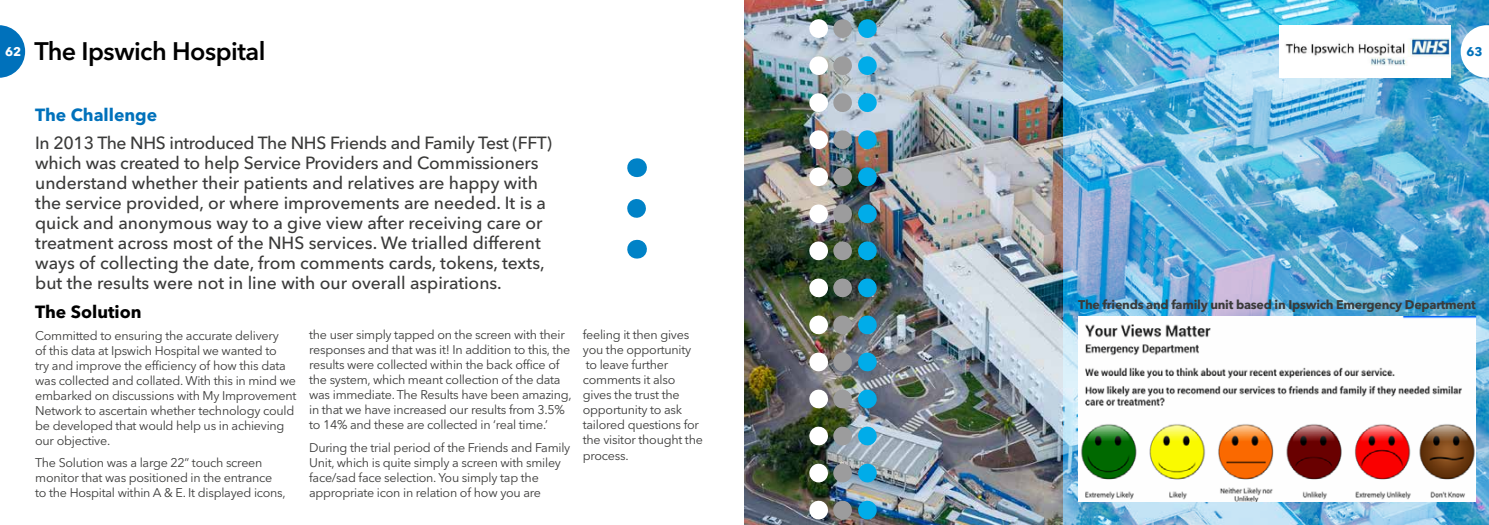
<style>
.page{position:relative;width:1489px;height:525px;background:#fff}
.page>*{position:absolute;margin:0;border:0;box-sizing:border-box;transform-origin:0 0}
.t1{font:600 25.12px "Avenir Next LT Pro";letter-spacing:-.02em;color:#000}
.t2{font:500 17.5px/20px "Avenir Next LT Pro";color:#3a3a39}
.t3{font:700 17.5px "Avenir Next LT Pro";color:#0071bb}
.t4{font:700 17.5px "Avenir Next LT Pro";color:#000}
.t5{font:12.5px/15px "Avenir Next LT Pro";letter-spacing:-.02em;color:#3a3a39}
.t6{font:700 12.5px "Avenir Next LT Pro";letter-spacing:-.02em;color:#3a3a39}
.t7{font:700 12.5px "Avenir Next LT Pro";color:#fff}
.t8{font:700 12.5px "Avenir Next LT Pro";color:#0071bb}
</style>
<div class="page">
<img style="left:744px;top:0;width:318px;height:524px">
<svg style="left:0;top:25px;width:25px;height:53px"></svg>
<svg style="left:627px;top:199px;width:19px;height:9px"></svg>
<svg style="left:636px;top:240px;width:1px;height:18px"></svg>
<svg style="left:636px;top:158px;width:1px;height:19px"></svg>
<img style="left:1062px;top:0;width:426px;height:524px">
<img style="left:1078px;top:316px;width:397px;height:185px">
<div style="left:1279px;top:25px;width:171px;height:53px;background:#fff"></div>
<img style="left:1285px;top:38px;width:164px;height:28px">
<img style="left:809px;top:29px;width:43px;height:496px">
<img style="left:858px;top:29px;width:18px;height:496px">
<h1 class="t1" style="left:34px;top:36px;width:233px">The Ipswich Hospital</h1>
<p class="t7" style="left:5px;top:44px;width:18px">62</p>
<p class="t8" style="left:1466px;top:43px;width:18px">63</p>
<h2 class="t3" style="left:35px;top:104px;width:123px">The Challenge</h2>
<p class="t2" style="left:35px;top:132px;width:518px">In 2013 The NHS introduced The NHS Friends and Family Test (FFT) which was created to help Service Providers and Commissioners understand whether their patients and relatives are happy with the service provided, or where improvements are needed. It is a quick and anonymous way to a give view after receiving care or treatment across most of the NHS services. We trialled different ways of collecting the date, from comments cards, tokens, texts, but the results were not in line with our overall aspirations.</p>
<h2 class="t4" style="left:35px;top:301px;width:108px">The Solution</h2>
<p class="t5" style="left:35px;top:328px;width:263px">Committed to ensuring the accurate delivery<br>of this data at Ipswich Hospital we wanted to<br>try and improve the efficiency of how this data was collected and collated. With this in mind we embarked on discussions with My Improvement Network to ascertain whether technology could be developed that would help us in achieving our objective.</p>
<p class="t5" style="left:35px;top:455px;width:252px">The Solution was a large 22” touch screen monitor that was positioned in the entrance to the Hospital within A &amp; E. It displayed icons,</p>
<p class="t5" style="left:309px;top:327px;width:264px">the user simply tapped on the screen with their responses and that was it! In addition to this, the results were collected within the back office of the system, which meant collection of the data was immediate. The Results have been amazing, in that we have increased our results from 3.5% to 14% and these are collected in ‘real time.’</p>
<p class="t5" style="left:309px;top:439px;width:263px">During the trial period of the Friends and Family Unit, which is quite simply a screen with smiley face/sad face selection. You simply tap the appropriate icon in relation of how you are</p>
<p class="t5" style="left:583px;top:327px;width:121px">feeling it then gives you the opportunity to leave further comments it also gives the trust the opportunity to ask tailored questions for the visitor thought the process.</p>
<p class="t6" style="left:1078px;top:296px;width:399px">The friends and family unit based in Ipswich Emergency Department</p>
</div>
